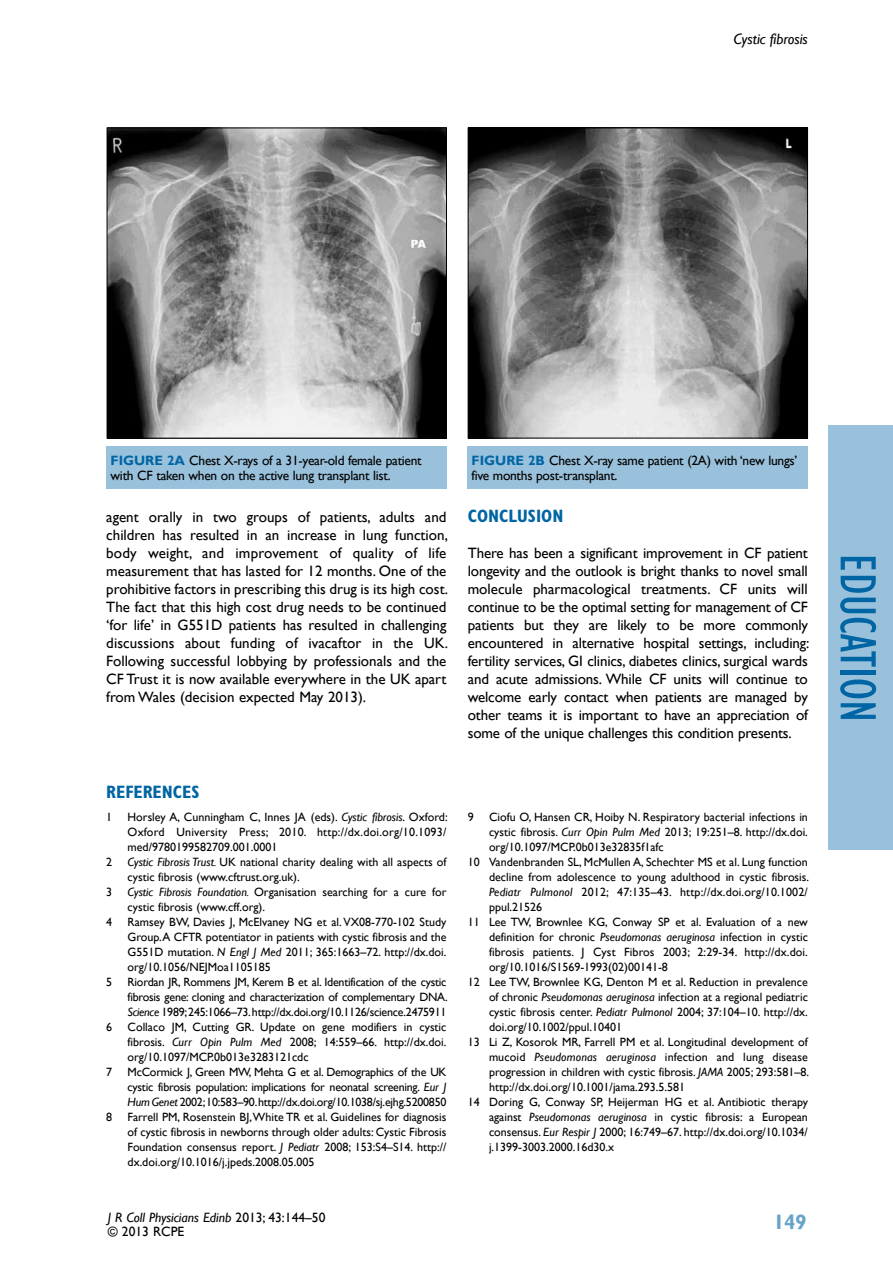
<style>
.page{position:relative;width:893px;height:1263px;background:#fff}
.page>*{position:absolute;margin:0;border:0;box-sizing:border-box;transform-origin:0 0}
.t1{font:condensed 52.5px "Gill Sans";color:#0065a4}
.t2{font:700 condensed 21px "Gill Sans";color:#66a3c9}
.t3{font:700 condensed 18px "Gill Sans";color:#0065a4}
.t4{font:15px/18px "Gill Sans";letter-spacing:-.01em;color:#000;text-align:justify}
.t5{font:italic 15px "Gill Sans";color:#000}
.t6{font:13.5px/15px "Gill Sans";letter-spacing:-.02em;color:#000}
.t7{font:13.5px/14px "Gill Sans";color:#000}
.t8{font:12px/15px "Gill Sans";color:#000;text-align:justify}
.s1{font-weight:700;color:#0065a4}
.s2{font-style:italic}
</style>
<div class="page">
<div style="left:829px;top:425px;width:64px;height:425px;background:#99c1db"></div>
<img style="left:109px;top:130px;width:336px;height:306px">
<div style="left:107px;top:128px;width:340px;height:310px;border:1px solid #000"></div>
<div style="left:106px;top:446px;width:340px;height:43px;background:#99c1db"></div>
<img style="left:470px;top:130px;width:336px;height:306px">
<div style="left:468px;top:128px;width:340px;height:310px;border:1px solid #000"></div>
<div style="left:467px;top:446px;width:340px;height:43px;background:#99c1db"></div>
<p class="t5" style="left:734px;top:31px;width:76px">Cystic fibrosis</p>
<p class="t6" style="left:111px;top:453px;width:313px"><span class="s1">F IGURE 2A</span> Chest X-rays of a 31-year-old female patient with CF taken when on the active lung transplant list.</p>
<p class="t6" style="left:472px;top:453px;width:327px"><span class="s1">F IGURE 2B</span> Chest X-ray same patient (2A) with ‘new lungs’ five months post-transplant.</p>
<p class="t4" style="left:106px;top:508px;width:343px">agent orally in two groups of patients, adults and children has resulted in an increase in lung function, body weight, and improvement of quality of life measurement that has lasted for 12 months. One of the prohibitive factors in prescribing this drug is its high cost.<br>The fact that this high cost drug needs to be continued ‘for life’ in G551D patients has resulted in challenging discussions about funding of ivacaftor in the UK.<br>Following successful lobbying by professionals and the CF Trust it is now available everywhere in the UK apart from Wales (decision expected May 2013).</p>
<h3 class="t3" style="left:468px;top:505px;width:97px">CONCLUSION</h3>
<p class="t4" style="left:468px;top:544px;width:343px">There has been a significant improvement in CF patient longevity and the outlook is bright thanks to novel small molecule pharmacological treatments. CF units will continue to be the optimal setting for management of CF patients but they are likely to be more commonly encountered in alternative hospital settings, including: fertility services, GI clinics, diabetes clinics, surgical wards and acute admissions. While CF units will continue to welcome early contact when patients are managed by other teams it is important to have an appreciation of some of the unique challenges this condition presents.</p>
<h3 class="t3" style="left:106px;top:781px;width:93px">REFERENCES</h3>
<p class="t8" style="left:106px;top:810px;width:7px">1</p>
<p class="t8" style="left:128px;top:810px;width:322px">Horsley A, Cunningham C, Innes JA (eds). <span class="s2">Cystic fibrosis</span>. Oxford:<br>Oxford University Press; 2010. http://dx.doi.org/10.1093/ med/9780199582709.001.0001</p>
<p class="t8" style="left:106px;top:855px;width:7px">2</p>
<p class="t8" style="left:128px;top:855px;width:320px"><span class="s2">Cystic Fibrosis Trust.</span> UK national charity dealing with all aspects of cystic fibrosis (www.cftrust.org.uk).</p>
<p class="t8" style="left:106px;top:885px;width:7px">3</p>
<p class="t8" style="left:128px;top:885px;width:320px"><span class="s2">Cystic Fibrosis Foundation.</span> Organisation searching for a cure for cystic fibrosis (www.cff.org).</p>
<p class="t8" style="left:106px;top:915px;width:7px">4</p>
<p class="t8" style="left:128px;top:915px;width:320px">Ramsey BW, Davies J, McElvaney NG et al. VX08-770-102 Study Group. A CFTR potentiator in patients with cystic fibrosis and the G551D mutation. <span class="s2">N Engl J Med</span> 2011; 365:1663–72. http://dx.doi. org/10.1056/NEJMoa1105185</p>
<p class="t8" style="left:106px;top:975px;width:7px">5</p>
<p class="t8" style="left:128px;top:975px;width:322px">Riordan JR, Rommens JM, Kerem B et al. Identification of the cystic fibrosis gene: cloning and characterization of complementary DNA.<br><span class="s2">Science</span> 1989; 245:1066–73. http://dx.doi.org/10.1126/science.2475911</p>
<p class="t8" style="left:106px;top:1020px;width:7px">6</p>
<p class="t8" style="left:128px;top:1020px;width:320px">Collaco JM, Cutting GR. Update on gene modifiers in cystic fibrosis. <span class="s2">Curr Opin Pulm Med</span> 2008; 14:559–66. http://dx.doi. org/10.1097/MCP.0b013e3283121cdc</p>
<p class="t8" style="left:106px;top:1065px;width:7px">7</p>
<p class="t8" style="left:128px;top:1065px;width:320px">McCormick J, Green MW, Mehta G et al. Demographics of the UK cystic fibrosis population: implications for neonatal screening. <span class="s2">Eur J Hum Genet</span> 2002; 10:583–90. http://dx.doi.org/10.1038/sj.ejhg.5200850</p>
<p class="t8" style="left:106px;top:1110px;width:7px">8</p>
<p class="t8" style="left:128px;top:1110px;width:320px">Farrell PM, Rosenstein BJ, White TR et al. Guidelines for diagnosis of cystic fibrosis in newborns through older adults: Cystic Fibrosis Foundation consensus report. <span class="s2">J Pediatr</span> 2008; 153:S4–S14. http:// dx.doi.org/10.1016/j.jpeds.2008.05.005</p>
<p class="t7" style="left:108px;top:1211px;width:219px"><span class="s2">J R Coll Physicians Edinb</span> 2013; 43:144–50 © 2013 RCPE</p>
<p class="t8" style="left:468px;top:810px;width:7px">9</p>
<p class="t8" style="left:489px;top:810px;width:320px">Ciofu O, Hansen CR, Hoiby N. Respiratory bacterial infections in</p>
<p class="t8" style="left:489px;top:825px;width:320px">cystic fibrosis. <span class="s2">Curr Opin Pulm Med</span> 2013; 19:251–8. http://dx.doi.</p>
<p class="t8" style="left:489px;top:840px;width:176px">org/10.1097/MCP.0b013e32835f1afc</p>
<p class="t8" style="left:468px;top:855px;width:342px">10 Vandenbranden SL, McMullen A, Schechter MS et al. Lung function</p>
<p class="t8" style="left:489px;top:870px;width:322px">decline from adolescence to young adulthood in cystic fibrosis.</p>
<p class="t8" style="left:489px;top:885px;width:320px"><span class="s2">Pediatr Pulmonol</span> 2012; 47:135–43. http://dx.doi.org/10.1002/</p>
<p class="t8" style="left:489px;top:900px;width:55px">ppul.21526</p>
<p class="t8" style="left:468px;top:915px;width:342px">11 Lee TW, Brownlee KG, Conway SP et al. Evaluation of a new</p>
<p class="t8" style="left:489px;top:930px;width:320px">definition for chronic <span class="s2">Pseudomonas aeruginosa</span> infection in cystic</p>
<p class="t8" style="left:489px;top:945px;width:320px">fibrosis patients. J Cyst Fibros 2003; 2:29-34. http://dx.doi.</p>
<p class="t8" style="left:489px;top:960px;width:180px">org/10.1016/S1569-1993(02)00141-8</p>
<p class="t8" style="left:468px;top:975px;width:342px">12 Lee TW, Brownlee KG, Denton M et al. Reduction in prevalence</p>
<p class="t8" style="left:489px;top:990px;width:320px">of chronic <span class="s2">Pseudomonas aeruginosa</span> infection at a regional pediatric</p>
<p class="t8" style="left:489px;top:1005px;width:320px">cystic fibrosis center. <span class="s2">Pediatr Pulmonol</span> 2004; 37:104–10. http://dx.</p>
<p class="t8" style="left:489px;top:1020px;width:135px">doi.org/10.1002/ppul.10401</p>
<p class="t8" style="left:468px;top:1035px;width:342px">13 Li Z, Kosorok MR, Farrell PM et al. Longitudinal development of</p>
<p class="t8" style="left:489px;top:1050px;width:320px">mucoid <span class="s2">Pseudomonas aeruginosa</span> infection and lung disease</p>
<p class="t8" style="left:489px;top:1065px;width:322px">progression in children with cystic fibrosis. <span class="s2">JAMA</span> 2005; 293:581–8.</p>
<p class="t8" style="left:489px;top:1080px;width:197px">http://dx.doi.org/10.1001/jama.293.5.581</p>
<p class="t8" style="left:468px;top:1095px;width:342px">14 Doring G, Conway SP, Heijerman HG et al. Antibiotic therapy</p>
<p class="t8" style="left:489px;top:1110px;width:320px">against <span class="s2">Pseudomonas aeruginosa</span> in cystic fibrosis: a European</p>
<p class="t8" style="left:489px;top:1125px;width:320px">consensus. <span class="s2">Eur Respir J</span> 2000; 16:749–67. http://dx.doi.org/10.1034/</p>
<p class="t8" style="left:489px;top:1140px;width:127px">j.1399-3003.2000.16d30.x</p>
<h2 class="t2" style="left:774px;top:1209px;width:34px">149</h2>
<h1 class="t1" style="left:889px;top:554px;width:170px;rotate:90deg">education</h1>
</div>
